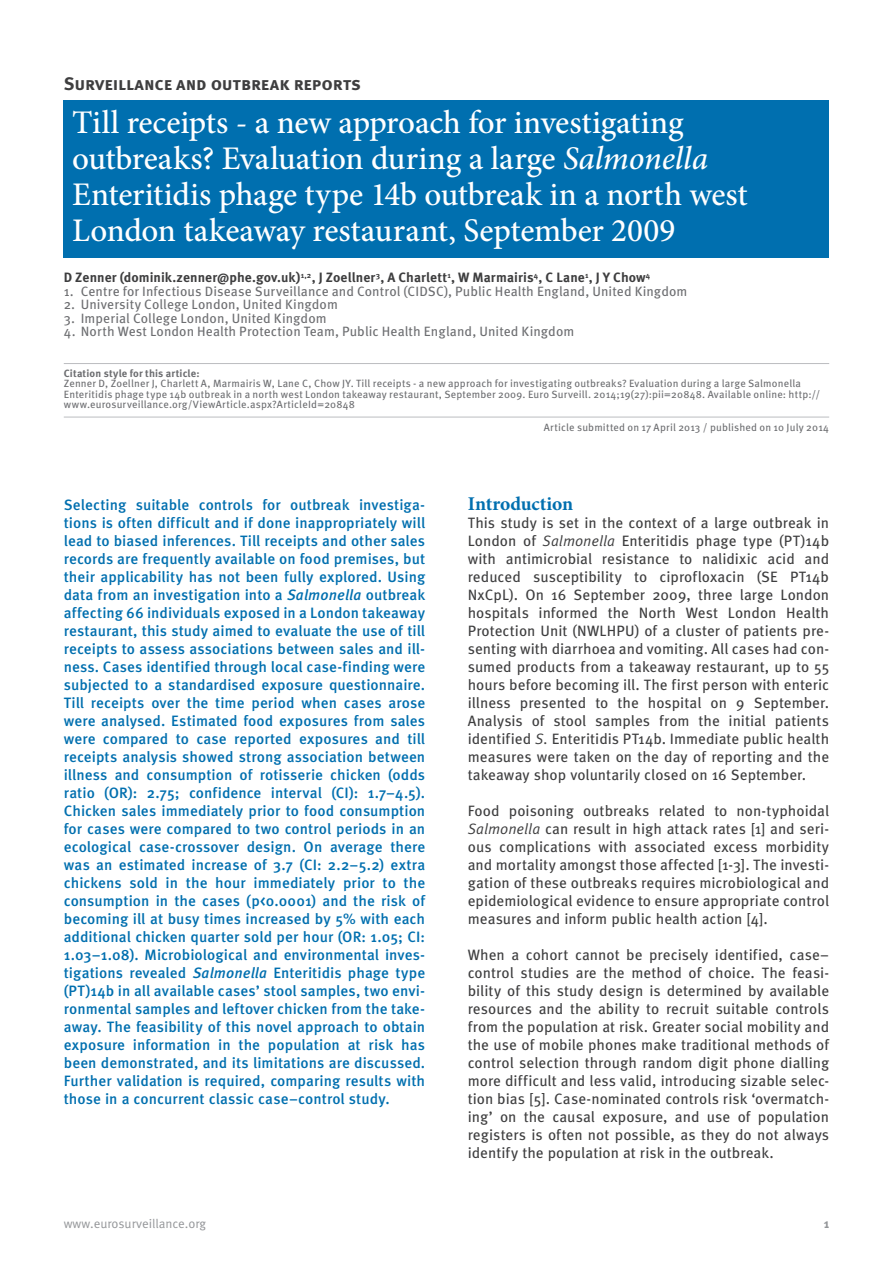
<style>
.page{position:relative;width:893px;height:1263px;background:#fff}
.page>*{position:absolute;margin:0;border:0;box-sizing:border-box;transform-origin:0 0}
.t1{font:500 33px/36px "Minion Pro";letter-spacing:-.005em;color:#fff}
.t2{font:700 19.5px "Minion Pro";letter-spacing:-.005em;color:#006faf}
.t3{font:700 18px "Meta Pro";color:#3e3e3f}
.t4{font:500 15px/18px "Meta Pro";letter-spacing:.005em;color:#006faf;text-align:justify}
.t5{font:15px/18px "Meta Pro";color:#3e3e3f;text-align:justify}
.t6{font:13.5px "Meta Pro";letter-spacing:.005em;color:#6c6d70}
.t7{font:700 13.5px "Meta Pro";letter-spacing:.005em;color:#3e3e3f}
.t8{font:12.75px "Meta Pro";color:#939598}
.t9{font:700 12.75px "Meta Pro";color:#939598}
.t10{font:10.5px/10.5px "Meta Pro";letter-spacing:.015em;color:#6c6d70}
.t11{font:700 10.5px "Meta Pro";letter-spacing:.015em;color:#6c6d70}
.s1{font-style:italic}
</style>
<div class="page">
<hr style="left:64px;top:363px;width:765px;height:1px;background:#bcbdc0">
<hr style="left:64px;top:417px;width:765px;height:1px;background:#bcbdc0">
<div style="left:64px;top:100px;width:765px;height:158px;background:#006faf"></div>
<p class="t3" style="left:64px;top:72px;width:299px">Surveillance and outbreak reports</p>
<h1 class="t1" style="left:72px;top:104px;width:677px">Till receipts - a new approach for investigating outbreaks? Evaluation during a large <span class="s1">Salmonella </span>Enteritidis phage type 14b outbreak in a north west London takeaway restaurant, September 2009</h1>
<p class="t7" style="left:64px;top:269px;width:588px">D Zenner (dominik.zenner@phe.gov.uk)<sup>1,2</sup>, J Zoellner<sup>3</sup>, A Charlett<sup>1</sup>, W Marmairis<sup>4</sup>, C Lane<sup>1</sup>, J Y Chow<sup>4</sup></p>
<p class="t6" style="left:64px;top:283px;width:625px">1. Centre for Infectious Disease Surveillance and Control (CIDSC), Public Health England, United Kingdom</p>
<p class="t6" style="left:64px;top:296px;width:276px">2. University College London, United Kingdom</p>
<p class="t6" style="left:64px;top:310px;width:264px">3. Imperial College London, United Kingdom</p>
<p class="t6" style="left:64px;top:323px;width:512px">4. North West London Health Protection Team, Public Health England, United Kingdom</p>
<p class="t11" style="left:64px;top:366px;width:137px">Citation style for this article:</p>
<p class="t10" style="left:64px;top:379px;width:758px">Zenner D, Zoellner J, Charlett A, Marmairis W, Lane C, Chow JY. Till receipts - a new approach for investigating outbreaks? Evaluation during a large Salmonella<br>Enteritidis phage type 14b outbreak in a north west London takeaway restaurant, September 2009. Euro Surveill. 2014;19(27):pii=20848. Available online: http:// www.eurosurveillance.org/ViewArticle.aspx?ArticleId=20848</p>
<p class="t10" style="left:544px;top:423px;width:287px">Article submitted on 17 April 2013 / published on 10 July 2014</p>
<p class="t4" style="left:64px;top:496px;width:363px">Selecting suitable controls for outbreak investiga&shy;tions is often difficult and if done inappropriately will lead to biased inferences. Till receipts and other sales records are frequently available on food premises, but their applicability has not been fully explored. Using data from an investigation into a <span class="s1">Salmonella</span> outbreak affecting 66 individuals exposed in a London takeaway restaurant, this study aimed to evaluate the use of till receipts to assess associations between sales and ill&shy;ness. Cases identified through local case-finding were subjected to a standardised exposure questionnaire.<br>Till receipts over the time period when cases arose were analysed. Estimated food exposures from sales were compared to case reported exposures and till receipts analysis showed strong association between illness and consumption of rotisserie chicken (odds ratio (OR): 2.75; confidence interval (CI): 1.7–4.5).<br>Chicken sales immediately prior to food consumption for cases were compared to two control periods in an ecological case-crossover design. On average there was an estimated increase of 3.7 (CI: 2.2–5.2) extra chickens sold in the hour immediately prior to the consumption in the cases (p&lt;0.0001) and the risk of becoming ill at busy times increased by 5% with each additional chicken quarter sold per hour (OR: 1.05; CI:<br>1.03–1.08). Microbiological and environmental inves&shy;tigations revealed <span class="s1">Salmonella</span> Enteritidis phage type (PT)14b in all available cases’ stool samples, two envi&shy;ronmental samples and leftover chicken from the take&shy;away. The feasibility of this novel approach to obtain exposure information in the population at risk has been demonstrated, and its limitations are discussed.<br>Further validation is required, comparing results with those in a concurrent classic case–control study.</p>
<h2 class="t2" style="left:468px;top:490px;width:107px">Introduction</h2>
<p class="t5" style="left:468px;top:514px;width:363px">This study is set in the context of a large outbreak in London of <span class="s1">Salmonella</span> Enteritidis phage type (PT)14b with antimicrobial resistance to nalidixic acid and reduced susceptibility to ciprofloxacin (SE PT14b NxCpL). On 16 September 2009, three large London hospitals informed the North West London Health Protection Unit (NWLHPU) of a cluster of patients pre&shy;senting with diarrhoea and vomiting. All cases had con&shy;sumed products from a takeaway restaurant, up to 55 hours before becoming ill. The first person with enteric illness presented to the hospital on 9 September.<br>Analysis of stool samples from the initial patients identified <span class="s1">S.</span> Enteritidis PT14b. Immediate public health measures were taken on the day of reporting and the takeaway shop voluntarily closed on 16 September.</p>
<p class="t5" style="left:468px;top:802px;width:363px">Food poisoning outbreaks related to non-typhoidal <span class="s1">Salmonella</span> can result in high attack rates [1] and seri&shy;ous complications with associated excess morbidity and mortality amongst those affected [1-3]. The investi&shy;gation of these outbreaks requires microbiological and epidemiological evidence to ensure appropriate control measures and inform public health action [4].</p>
<p class="t5" style="left:468px;top:946px;width:363px">When a cohort cannot be precisely identified, case– control studies are the method of choice. The feasi&shy;bility of this study design is determined by available resources and the ability to recruit suitable controls from the population at risk. Greater social mobility and the use of mobile phones make traditional methods of control selection through random digit phone dialling more difficult and less valid, introducing sizable selec&shy;tion bias [5]. Case-nominated controls risk ‘overmatch&shy;ing’ on the causal exposure, and use of population registers is often not possible, as they do not always identify the population at risk in the outbreak.</p>
<p class="t8" style="left:64px;top:1215px;width:144px">www.eurosurveillance.org</p>
<p class="t9" style="left:824px;top:1215px;width:7px">1</p>
</div>
